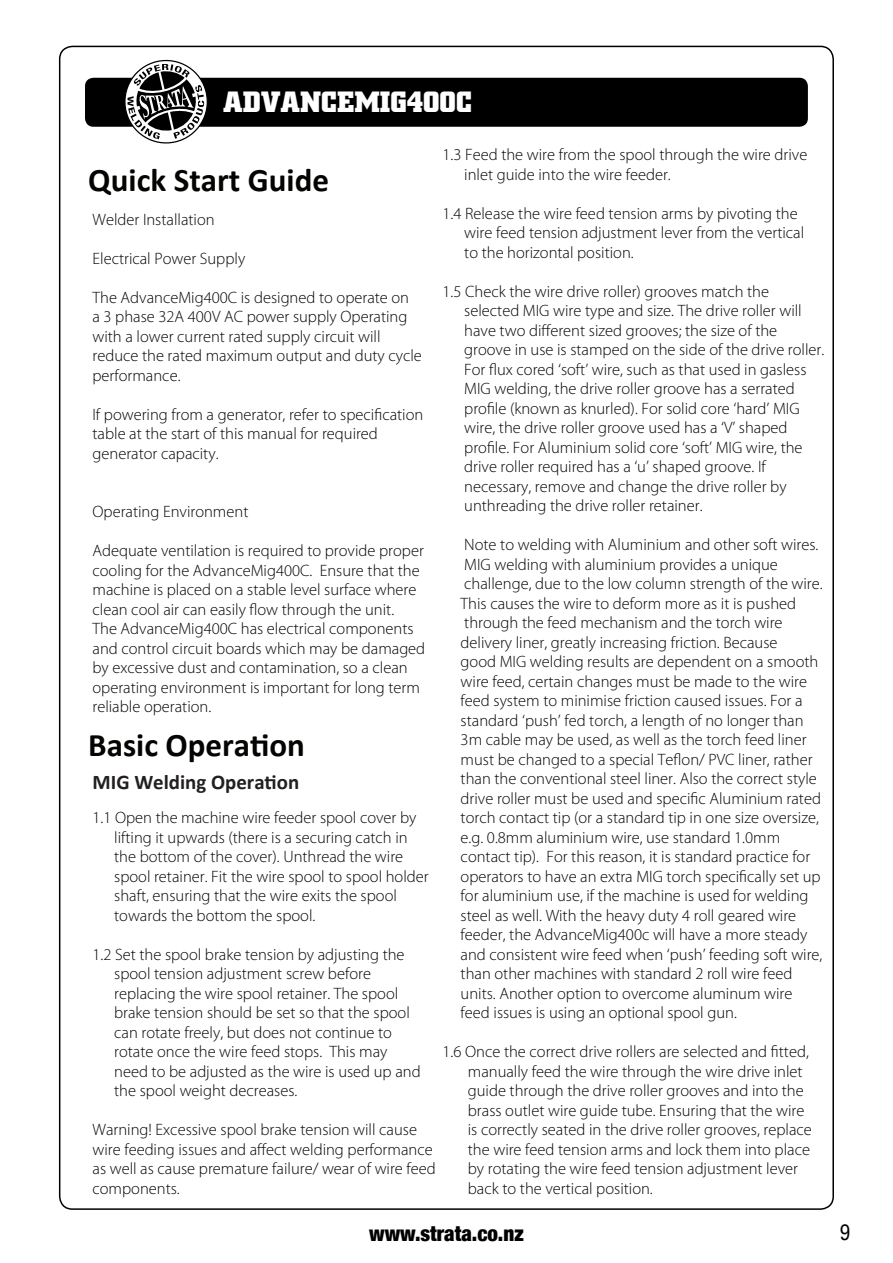
<style>
.page{position:relative;width:893px;height:1263px;background:#fff}
.page>*{position:absolute;margin:0;border:0;box-sizing:border-box;transform-origin:0 0}
.t1{font:700 33px "Calibri";color:#040503}
.t2{font:700 29.85px "Square Slabserif 711 BT";color:#fff}
.t3{font:900 condensed 21px "Helvetica Neue";color:#000001}
.t4{font:21px "Helv Condensed";color:#000001}
.t5{font:700 20.85px "Calibri";color:#231f20}
.t6{font:300 16.5px/19.5px "Myriad Pro";color:#040503}
</style>
<div class="page">
<div style="left:85px;top:78px;width:723px;height:49px;background:#000001;border-radius:9px"></div>
<svg style="left:121px;top:59px;width:92px;height:85px"></svg>
<h2 class="t2" style="left:223px;top:83px;width:250px">ADVANCEMIG400C</h2>
<p class="t6" style="left:464px;top:145px;width:345px;text-indent:-22px">1.3 Feed the wire from the spool through the wire drive inlet guide into the wire feeder.</p>
<p class="t6" style="left:464px;top:204px;width:341px;text-indent:-22px">1.4 Release the wire feed tension arms by pivoting the wire feed tension adjustment lever from the vertical to the horizontal position.</p>
<p class="t6" style="left:464px;top:282px;width:362px;text-indent:-22px">1.5 Check the wire drive roller) grooves match the selected MIG wire type and size. The drive roller will have two different sized grooves; the size of the groove in use is stamped on the side of the drive roller.<br>For flux cored ‘soft’ wire, such as that used in gasless MIG welding, the drive roller groove has a serrated profile (known as knurled). For solid core ‘hard’ MIG wire, the drive roller groove used has a ‘V’ shaped profile. For Aluminium solid core ‘soft’ MIG wire, the drive roller required has a ‘u’ shaped groove. If necessary, remove and change the drive roller by unthreading the drive roller retainer.</p>
<p class="t6" style="left:461px;top:535px;width:364px">Note to welding with Aluminium and other soft wires.<br>MIG welding with aluminium provides a unique challenge, due to the low column strength of the wire.<br>This causes the wire to deform more as it is pushed through the feed mechanism and the torch wire delivery liner, greatly increasing friction. Because<br>good MIG welding results are dependent on a smooth wire feed, certain changes must be made to the wire feed system to minimise friction caused issues. For a standard ‘push’ fed torch, a length of no longer than 3m cable may be used, as well as the torch feed liner must be changed to a special Teflon/ PVC liner, rather than the conventional steel liner. Also the correct style drive roller must be used and specific Aluminium rated torch contact tip (or a standard tip in one size oversize, e.g. 0.8mm aluminium wire, use standard 1.0mm contact tip). For this reason, it is standard practice for operators to have an extra MIG torch specifically set up for aluminium use, if the machine is used for welding steel as well. With the heavy duty 4 roll geared wire feeder, the AdvanceMig400c will have a more steady and consistent wire feed when ‘push’ feeding soft wire, than other machines with standard 2 roll wire feed units. Another option to overcome aluminum wire feed issues is using an optional spool gun.</p>
<p class="t6" style="left:468px;top:1042px;width:346px;text-indent:-25px">1.6 Once the correct drive rollers are selected and fitted, manually feed the wire through the wire drive inlet guide through the drive roller grooves and into the brass outlet wire guide tube. Ensuring that the wire is correctly seated in the drive roller grooves, replace the wire feed tension arms and lock them into place by rotating the wire feed tension adjustment lever back to the vertical position.</p>
<p class="t3" style="left:369px;top:1216px;width:156px">www.strata.co.nz</p>
<p class="t4" style="left:840px;top:1219px;width:12px">9</p>
<h1 class="t1" style="left:88px;top:159px;width:242px">Quick Start Guide</h1>
<p class="t6" style="left:93px;top:210px;width:124px">Welder Installation</p>
<p class="t6" style="left:93px;top:249px;width:154px">Electrical Power Supply</p>
<p class="t6" style="left:93px;top:288px;width:331px">The AdvanceMig400C is designed to operate on<br>a 3 phase 32A 400V AC power supply Operating with a lower current rated supply circuit will reduce the rated maximum output and duty cycle performance.</p>
<p class="t6" style="left:93px;top:405px;width:332px">If powering from a generator, refer to specification table at the start of this manual for required generator capacity.</p>
<p class="t6" style="left:93px;top:502px;width:157px">Operating Environment</p>
<p class="t6" style="left:93px;top:541px;width:334px">Adequate ventilation is required to provide proper cooling for the AdvanceMig400C. Ensure that the machine is placed on a stable level surface where clean cool air can easily flow through the unit.<br>The AdvanceMig400C has electrical components and control circuit boards which may be damaged by excessive dust and contamination, so a clean operating environment is important for long term reliable operation.</p>
<h1 class="t1" style="left:88px;top:724px;width:218px">Basic Operation</h1>
<p class="t5" style="left:93px;top:769px;width:208px">MIG Welding Operation</p>
<p class="t6" style="left:114px;top:808px;width:316px;text-indent:-22px">1.1 Open the machine wire feeder spool cover by lifting it upwards (there is a securing catch in the bottom of the cover). Unthread the wire spool retainer. Fit the wire spool to spool holder shaft, ensuring that the wire exits the spool towards the bottom the spool.</p>
<p class="t6" style="left:114px;top:945px;width:308px;text-indent:-22px">1.2 Set the spool brake tension by adjusting the spool tension adjustment screw before replacing the wire spool retainer. The spool brake tension should be set so that the spool can rotate freely, but does not continue to rotate once the wire feed stops. This may need to be adjusted as the wire is used up and the spool weight decreases.</p>
<p class="t6" style="left:93px;top:1120px;width:345px">Warning! Excessive spool brake tension will cause wire feeding issues and affect welding performance as well as cause premature failure/ wear of wire feed components.</p>
</div>
